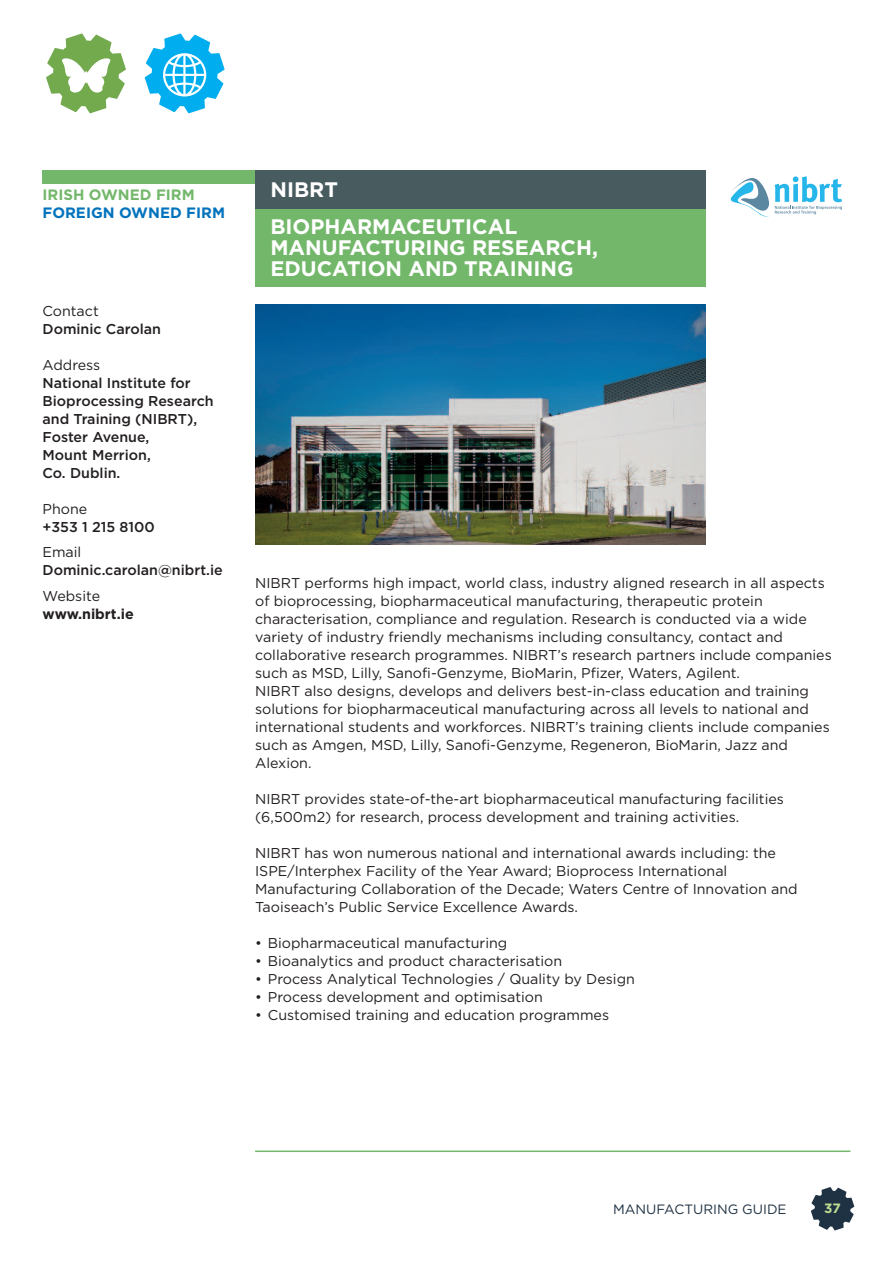
<style>
.page{position:relative;width:893px;height:1263px;background:#fff}
.page>*{position:absolute;margin:0;border:0;box-sizing:border-box;transform-origin:0 0}
.t1{font:700 21px/37.2px "Gotham";color:#fff}
.t2{font:700 15px "Gotham";color:#0073bc}
.t3{font:700 15px "Gotham";color:#73b86a}
.t4{font:14.25px/18px "Gotham";color:#231f20}
.t5{font:500 14.25px/18px "Gotham";color:#231f20}
.t6{font:700 14.25px "Gotham";color:#231f20}
.t7{font:13.5px "Gotham";color:#1f3243}
.t8{font:700 13.5px "Gotham";color:#bfdc92}
</style>
<div class="page">
<svg style="left:811px;top:1187px;width:43px;height:43px"></svg>
<div style="left:255px;top:170px;width:451px;height:116px;background:#73b86a"></div>
<div style="left:43px;top:170px;width:595px;height:13px;background:#73b86a"></div>
<div style="left:255px;top:170px;width:451px;height:39px;background:#485b5f"></div>
<img style="left:255px;top:304px;width:451px;height:241px">
<hr style="left:255px;top:1150px;width:595px;height:2px;background:#73b86a">
<svg style="left:145px;top:34px;width:80px;height:79px"></svg>
<svg style="left:46px;top:34px;width:80px;height:79px"></svg>
<svg style="left:731px;top:176px;width:111px;height:41px"></svg>
<p class="t3" style="left:43px;top:190px;width:154px">IRISH OWNED FIRM</p>
<p class="t2" style="left:43px;top:208px;width:184px">FOREIGN OWNED FIRM</p>
<p class="t4" style="left:43px;top:303px;width:58px">Contact</p>
<p class="t5" style="left:43px;top:321px;width:120px">Dominic Carolan</p>
<p class="t4" style="left:43px;top:357px;width:59px">Address</p>
<p class="t5" style="left:43px;top:375px;width:173px">National Institute for<br>Bioprocessing Research and Training (NIBRT),<br>Foster Avenue,<br>Mount Merrion,<br>Co. Dublin.</p>
<p class="t4" style="left:43px;top:501px;width:46px">Phone</p>
<p class="t5" style="left:43px;top:519px;width:114px">+353 1 215 8100</p>
<p class="t4" style="left:43px;top:544px;width:40px">Email</p>
<p class="t5" style="left:43px;top:562px;width:182px">Dominic.carolan@nibrt.ie</p>
<p class="t4" style="left:43px;top:588px;width:59px">Website</p>
<p class="t6" style="left:43px;top:609px;width:93px">WWW.NIBRT.IE</p>
<h1 class="t1" style="left:270px;top:172px;width:248px">NIBRT<br>BIOPHARMACEUTICAL</h1>
<h1 class="t1" style="left:270px;top:239px;width:329px;line-height:21px">MANUFACTURING RESEARCH,<br>EDUCATION AND TRAINING</h1>
<p class="t4" style="left:255px;top:575px;width:578px">NIBRT performs high impact, world class, industry aligned research in all aspects of bioprocessing, biopharmaceutical manufacturing, therapeutic protein characterisation, compliance and regulation. Research is conducted via a wide variety of industry friendly mechanisms including consultancy, contact and collaborative research programmes. NIBRT’s research partners include companies such as MSD, Lilly, Sanofi-Genzyme, BioMarin, Pfizer, Waters, Agilent.<br>NIBRT also designs, develops and delivers best-in-class education and training solutions for biopharmaceutical manufacturing across all levels to national and international students and workforces. NIBRT’s training clients include companies such as Amgen, MSD, Lilly, Sanofi-Genzyme, Regeneron, BioMarin, Jazz and Alexion.</p>
<p class="t4" style="left:255px;top:791px;width:530px">NIBRT provides state-of-the-art biopharmaceutical manufacturing facilities (6,500m2) for research, process development and training activities.</p>
<p class="t4" style="left:255px;top:845px;width:544px">NIBRT has won numerous national and international awards including: the ISPE/Interphex Facility of the Year Award; Bioprocess International Manufacturing Collaboration of the Decade; Waters Centre of Innovation and Taoiseach’s Public Service Excellence Awards.</p>
<p class="t4" style="left:255px;top:935px;width:254px">• Biopharmaceutical manufacturing</p>
<p class="t4" style="left:255px;top:953px;width:308px">• Bioanalytics and product characterisation</p>
<p class="t4" style="left:255px;top:971px;width:381px">• Process Analytical Technologies / Quality by Design</p>
<p class="t4" style="left:255px;top:989px;width:289px">• Process development and optimisation</p>
<p class="t4" style="left:255px;top:1007px;width:355px">• Customised training and education programmes</p>
<p class="t7" style="left:613px;top:1205px;width:175px">MANUFACTURING GUIDE</p>
<p class="t8" style="left:824px;top:1204px;width:18px">37</p>
</div>
